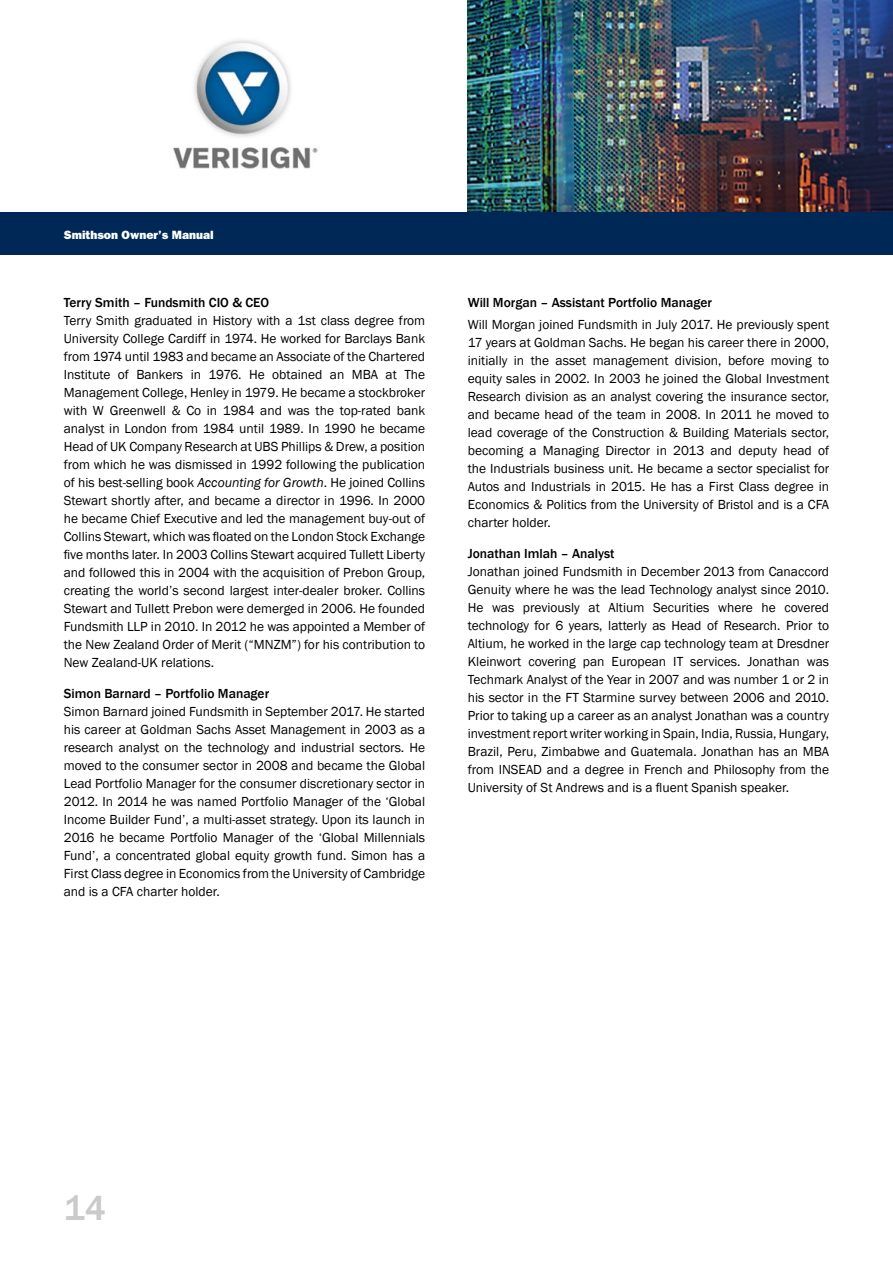
<style>
.page{position:relative;width:893px;height:1263px;background:#fff}
.page>*{position:absolute;margin:0;border:0;box-sizing:border-box;transform-origin:0 0}
.t1{font:500 36px "Franklin Gothic";color:#cacaca}
.t2{font:13.5px/18px "Franklin Gothic";color:#000;text-align:justify}
.t3{font:500 13.5px "Franklin Gothic";color:#000}
.t4{font:800 12px "Franklin Gothic";color:#fff}
.s1{font-style:italic}
</style>
<div class="page">
<img style="left:468px;top:0;width:425px;height:213px">
<img style="left:173px;top:40px;width:145px;height:129px">
<div style="left:0;top:213px;width:893px;height:42px;background:#002856"></div>
<p class="t4" style="left:64px;top:227px;width:151px">Smithson Owner’s Manual</p>
<p class="t3" style="left:64px;top:294px;width:207px">Terry Smith – Fundsmith CIO &amp; CEO</p>
<p class="t2" style="left:64px;top:312px;width:363px">Terry Smith graduated in History with a 1st class degree from University College Cardiff in 1974. He worked for Barclays Bank from 1974 until 1983 and became an Associate of the Chartered Institute of Bankers in 1976. He obtained an MBA at The Management College, Henley in 1979. He became a stockbroker with W Greenwell &amp; Co in 1984 and was the top-rated bank analyst in London from 1984 until 1989. In 1990 he became Head of UK Company Research at UBS Phillips &amp; Drew, a position from which he was dismissed in 1992 following the publication of his best-selling book <span class="s1">Accounting for Growth</span>. He joined Collins Stewart shortly after, and became a director in 1996. In 2000 he became Chief Executive and led the management buy-out of Collins Stewart, which was floated on the London Stock Exchange five months later. In 2003 Collins Stewart acquired Tullett Liberty and followed this in 2004 with the acquisition of Prebon Group, creating the world’s second largest inter-dealer broker. Collins Stewart and Tullett Prebon were demerged in 2006. He founded Fundsmith LLP in 2010. In 2012 he was appointed a Member of the New Zealand Order of Merit (“MNZM”) for his contribution to New Zealand-UK relations.</p>
<p class="t3" style="left:64px;top:685px;width:207px">Simon Barnard – Portfolio Manager</p>
<p class="t2" style="left:64px;top:703px;width:363px">Simon Barnard joined Fundsmith in September 2017. He started his career at Goldman Sachs Asset Management in 2003 as a research analyst on the technology and industrial sectors. He moved to the consumer sector in 2008 and became the Global Lead Portfolio Manager for the consumer discretionary sector in 2012. In 2014 he was named Portfolio Manager of the ‘Global Income Builder Fund’, a multi-asset strategy. Upon its launch in 2016 he became Portfolio Manager of the ‘Global Millennials Fund’, a concentrated global equity growth fund. Simon has a First Class degree in Economics from the University of Cambridge and is a CFA charter holder.</p>
<p class="t3" style="left:468px;top:294px;width:246px">Will Morgan – Assistant Portfolio Manager</p>
<p class="t2" style="left:468px;top:316px;width:363px">Will Morgan joined Fundsmith in July 2017. He previously spent 17 years at Goldman Sachs. He began his career there in 2000, initially in the asset management division, before moving to equity sales in 2002. In 2003 he joined the Global Investment Research division as an analyst covering the insurance sector, and became head of the team in 2008. In 2011 he moved to lead coverage of the Construction &amp; Building Materials sector, becoming a Managing Director in 2013 and deputy head of the Industrials business unit. He became a sector specialist for Autos and Industrials in 2015. He has a First Class degree in Economics &amp; Politics from the University of Bristol and is a CFA charter holder.</p>
<p class="t3" style="left:468px;top:545px;width:148px">Jonathan Imlah – Analyst</p>
<p class="t2" style="left:468px;top:563px;width:363px">Jonathan joined Fundsmith in December 2013 from Canaccord Genuity where he was the lead Technology analyst since 2010.<br>He was previously at Altium Securities where he covered technology for 6 years, latterly as Head of Research. Prior to Altium, he worked in the large cap technology team at Dresdner Kleinwort covering pan European IT services. Jonathan was Techmark Analyst of the Year in 2007 and was number 1 or 2 in his sector in the FT Starmine survey between 2006 and 2010.<br>Prior to taking up a career as an analyst Jonathan was a country investment report writer working in Spain, India, Russia, Hungary, Brazil, Peru, Zimbabwe and Guatemala. Jonathan has an MBA from INSEAD and a degree in French and Philosophy from the University of St Andrews and is a fluent Spanish speaker.</p>
<h1 class="t1" style="left:64px;top:1186px;width:44px">14</h1>
</div>
